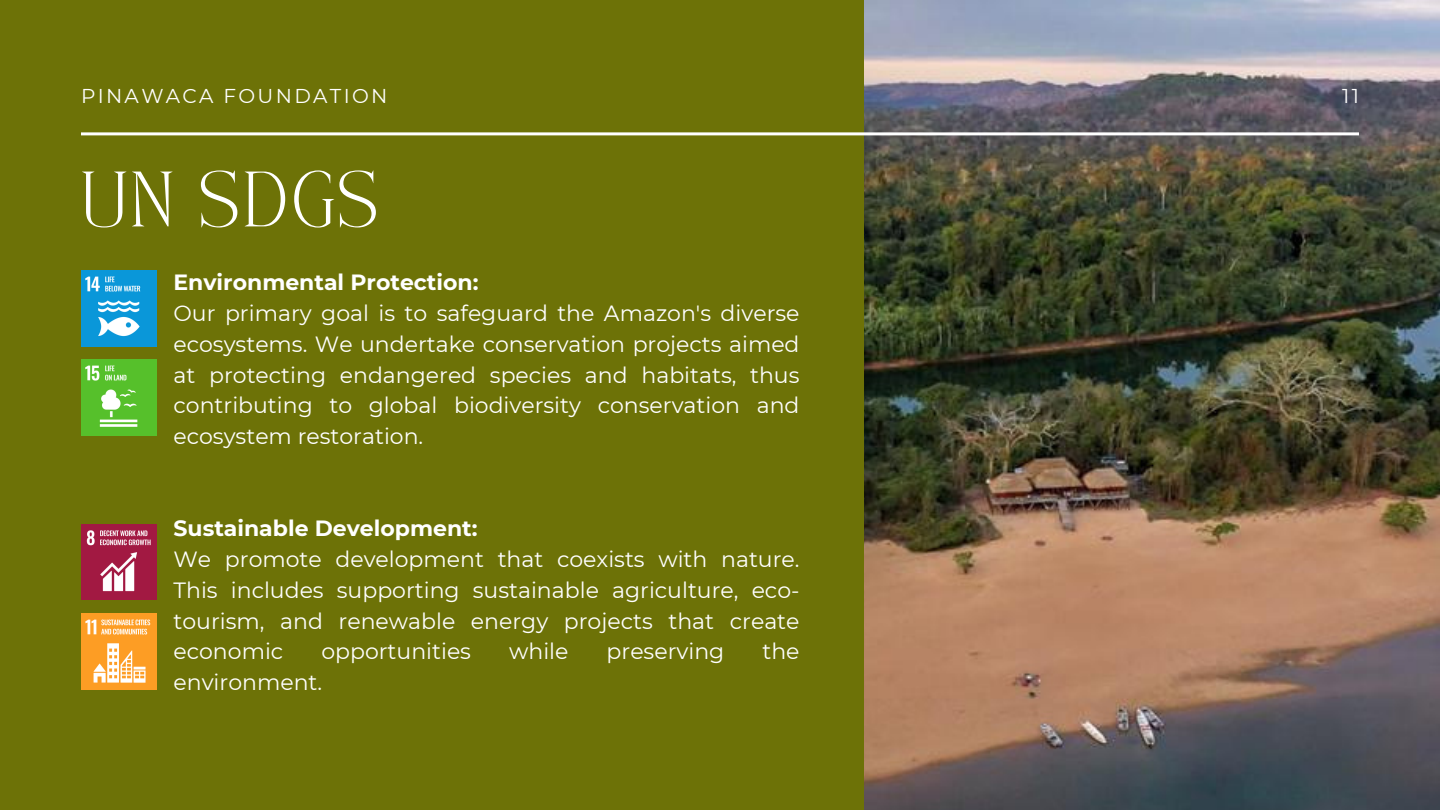
<style>
.page{position:relative;width:1440px;height:810px;background:#6d7207}
.page>*{position:absolute;margin:0;border:0;box-sizing:border-box;transform-origin:0 0}
.t1{font:54.8px "TANGARLAND";letter-spacing:.065em;color:#fff}
.t2{font:22px/30.8px "Montserrat";color:#fff;text-align:justify}
.t3{font:700 22px "Montserrat";color:#fff}
.t4{font:20px "Montserrat";letter-spacing:.115em;color:#fff}
</style>
<div class="page">
<img style="left:864px;top:0;width:576px;height:810px">
<hr style="left:81px;top:132px;width:1278px;height:3px;background:#fff">
<img style="left:81px;top:270px;width:76px;height:76px">
<img style="left:81px;top:360px;width:76px;height:76px">
<img style="left:81px;top:613px;width:76px;height:76px">
<img style="left:81px;top:524px;width:76px;height:76px">
<p class="t4" style="left:81px;top:84px;width:308px">PINAWACA FOUNDATION</p>
<p class="t1" style="left:81px;top:171px;width:299px">UN SDGS</p>
<p class="t3" style="left:174px;top:269px;width:306px">Environmental Protection:</p>
<p class="t2" style="left:174px;top:298px;width:628px">Our primary goal is to safeguard the Amazon's diverse ecosystems. We undertake conservation projects aimed at protecting endangered species and habitats, thus contributing to global biodiversity conservation and ecosystem restoration.</p>
<p class="t3" style="left:174px;top:515px;width:306px">Sustainable Development:</p>
<p class="t2" style="left:174px;top:544px;width:628px">We promote development that coexists with nature.<br>This includes supporting sustainable agriculture, eco&shy;tourism, and renewable energy projects that create economic</p>
<p class="t2" style="left:321px;top:636px;width:151px">opportunities</p>
<p class="t2" style="left:509px;top:636px;width:61px">while</p>
<p class="t2" style="left:607px;top:636px;width:119px">preserving</p>
<p class="t2" style="left:762px;top:636px;width:39px">the</p>
<p class="t2" style="left:174px;top:667px;width:150px">environment.</p>
<p class="t4" style="left:1342px;top:84px;width:18px">11</p>
</div>
